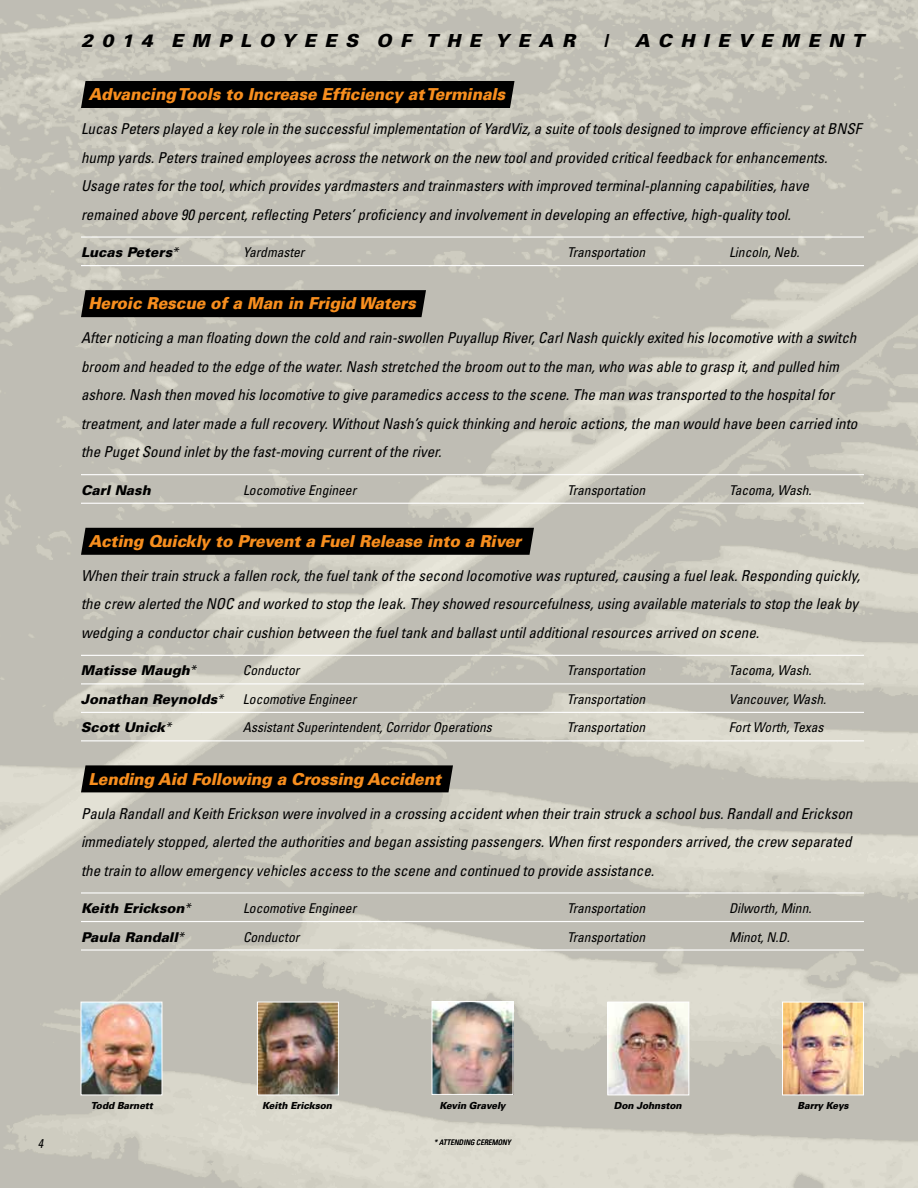
<style>
.page{position:relative;width:918px;height:1188px;background:#fff}
.page>*{position:absolute;margin:0;border:0;box-sizing:border-box;transform-origin:0 0}
.t1{font:italic 900 18px "Univers";letter-spacing:.475em;color:#000}
.t2{font:italic 900 16.5px "Univers";letter-spacing:-.005em;color:#f78e1e;scale:.95 1}
.t3{font:italic condensed 15px/28.5px "Univers";color:#000}
.t4{font:italic condensed 13.5px "Univers";color:#000}
.t5{font:italic 900 13.5px "Univers";color:#000}
.t6{font:italic condensed 12.75px "Univers";color:#000;scale:.95 1}
.t7{font:italic 900 9.75px "Univers";letter-spacing:-.005em;color:#000;scale:.95 1}
.t8{font:italic condensed 7.5px "Univers";letter-spacing:.015em;color:#000;scale:.95 1}
.s1{font-weight:400;font-stretch:condensed}
</style>
<div class="page">
<img style="left:0;top:0;width:918px;height:1188px">
<hr style="left:81px;top:236px;width:783px;height:2px;background:#fff">
<hr style="left:81px;top:265px;width:783px;height:1px;background:#fff">
<hr style="left:81px;top:474px;width:783px;height:1px;background:#fff">
<hr style="left:81px;top:503px;width:783px;height:1px;background:#fff">
<hr style="left:81px;top:655px;width:783px;height:1px;background:#fff">
<hr style="left:81px;top:683px;width:783px;height:1px;background:#fff">
<hr style="left:81px;top:712px;width:783px;height:1px;background:#fff">
<hr style="left:81px;top:740px;width:783px;height:1px;background:#fff">
<hr style="left:81px;top:892px;width:783px;height:2px;background:#fff">
<hr style="left:81px;top:921px;width:783px;height:1px;background:#fff">
<hr style="left:81px;top:949px;width:783px;height:2px;background:#fff">
<div style="left:81px;top:81px;width:433px;height:27px;background:#000"></div>
<div style="left:81px;top:290px;width:345px;height:27px;background:#000"></div>
<div style="left:81px;top:528px;width:453px;height:27px;background:#000"></div>
<div style="left:81px;top:765px;width:372px;height:27px;background:#000"></div>
<img style="left:83px;top:1004px;width:77px;height:89px">
<div style="left:81px;top:1002px;width:81px;height:93px;border:1px solid #fff"></div>
<img style="left:259px;top:1004px;width:78px;height:89px">
<div style="left:257px;top:1002px;width:82px;height:93px;border:1px solid #fff"></div>
<img style="left:434px;top:1003px;width:77px;height:90px">
<div style="left:432px;top:1001px;width:81px;height:94px;border:1px solid #fff"></div>
<img style="left:610px;top:1004px;width:77px;height:89px">
<div style="left:608px;top:1002px;width:81px;height:93px;border:1px solid #fff"></div>
<img style="left:784px;top:1004px;width:78px;height:89px">
<div style="left:782px;top:1002px;width:82px;height:93px;border:1px solid #fff"></div>
<p class="t1" style="left:81px;top:29px;width:496px">2014 EMPLOYEES OF THE YEAR</p>
<p class="t1" style="left:603px;top:29px;width:7px">|</p>
<p class="t1" style="left:635px;top:29px;width:231px">ACHIEVEMENT</p>
<p class="t2" style="left:88px;top:84px;width:440px">Advancing Tools to Increase Efficiency at Terminals</p>
<p class="t3" style="left:81px;top:114px;width:782px">Lucas Peters played a key role in the successful implementation of YardViz, a suite of tools designed to improve efficiency at BNSF hump yards. Peters trained employees across the network on the new tool and provided critical feedback for enhancements.<br>Usage rates for the tool, which provides yardmasters and trainmasters with improved terminal-planning capabilities, have remained above 90 percent, reflecting Peters’ proficiency and involvement in developing an effective, high-quality tool.</p>
<p class="t5" style="left:81px;top:244px;width:99px">Lucas Peters<span class="s1">*</span></p>
<p class="t4" style="left:243px;top:244px;width:63px">Yardmaster</p>
<p class="t4" style="left:567px;top:244px;width:80px">Transportation</p>
<p class="t4" style="left:729px;top:244px;width:72px">Lincoln, Neb.</p>
<p class="t2" style="left:88px;top:293px;width:346px">Heroic Rescue of a Man in Frigid Waters</p>
<p class="t3" style="left:81px;top:323px;width:778px">After noticing a man floating down the cold and rain-swollen Puyallup River, Carl Nash quickly exited his locomotive with a switch broom and headed to the edge of the water. Nash stretched the broom out to the man, who was able to grasp it, and pulled him ashore. Nash then moved his locomotive to give paramedics access to the scene. The man was transported to the hospital for treatment, and later made a full recovery. Without Nash’s quick thinking and heroic actions, the man would have been carried into the Puget Sound inlet by the fast-moving current of the river.</p>
<p class="t5" style="left:81px;top:482px;width:71px">Carl Nash</p>
<p class="t4" style="left:243px;top:481px;width:115px">Locomotive Engineer</p>
<p class="t4" style="left:567px;top:481px;width:80px">Transportation</p>
<p class="t4" style="left:729px;top:481px;width:84px">Tacoma, Wash.</p>
<p class="t2" style="left:88px;top:531px;width:457px">Acting Quickly to Prevent a Fuel Release into a River</p>
<p class="t3" style="left:81px;top:561px;width:781px">When their train struck a fallen rock, the fuel tank of the second locomotive was ruptured, causing a fuel leak. Responding quickly, the crew alerted the NOC and worked to stop the leak. They showed resourcefulness, using available materials to stop the leak by wedging a conductor chair cushion between the fuel tank and ballast until additional resources arrived on scene.</p>
<p class="t5" style="left:81px;top:662px;width:116px">Matisse Maugh<span class="s1">*</span></p>
<p class="t4" style="left:243px;top:662px;width:58px">Conductor</p>
<p class="t4" style="left:567px;top:662px;width:80px">Transportation</p>
<p class="t4" style="left:729px;top:662px;width:84px">Tacoma, Wash.</p>
<p class="t5" style="left:81px;top:691px;width:144px">Jonathan Reynolds<span class="s1">*</span></p>
<p class="t4" style="left:243px;top:691px;width:115px">Locomotive Engineer</p>
<p class="t4" style="left:567px;top:691px;width:80px">Transportation</p>
<p class="t4" style="left:729px;top:691px;width:99px">Vancouver, Wash.</p>
<p class="t5" style="left:81px;top:719px;width:92px">Scott Unick<span class="s1">*</span></p>
<p class="t4" style="left:243px;top:719px;width:250px">Assistant Superintendent, Corridor Operations</p>
<p class="t4" style="left:567px;top:719px;width:80px">Transportation</p>
<p class="t4" style="left:729px;top:719px;width:96px">Fort Worth, Texas</p>
<p class="t2" style="left:88px;top:769px;width:373px">Lending Aid Following a Crossing Accident</p>
<p class="t3" style="left:81px;top:799px;width:773px;text-align:justify">Paula Randall and Keith Erickson were involved in a crossing accident when their train struck a school bus. Randall and Erickson immediately stopped, alerted the authorities and began assisting passengers. When first responders arrived, the crew separated the train to allow emergency vehicles access to the scene and continued to provide assistance.</p>
<p class="t5" style="left:81px;top:900px;width:111px">Keith Erickson<span class="s1">*</span></p>
<p class="t4" style="left:243px;top:900px;width:115px">Locomotive Engineer</p>
<p class="t4" style="left:567px;top:900px;width:80px">Transportation</p>
<p class="t4" style="left:729px;top:900px;width:84px">Dilworth, Minn.</p>
<p class="t5" style="left:81px;top:928px;width:104px">Paula Randall<span class="s1">*</span></p>
<p class="t4" style="left:243px;top:928px;width:58px">Conductor</p>
<p class="t4" style="left:567px;top:928px;width:80px">Transportation</p>
<p class="t4" style="left:729px;top:928px;width:62px">Minot, N.D.</p>
<p class="t6" style="left:38px;top:1136px;width:7px">4</p>
<p class="t7" style="left:91px;top:1099px;width:67px">Todd Barnett</p>
<p class="t7" style="left:262px;top:1099px;width:75px">Keith Erickson</p>
<p class="t7" style="left:439px;top:1099px;width:71px">Kevin Gravely</p>
<p class="t7" style="left:614px;top:1099px;width:73px">Don Johnston</p>
<p class="t7" style="left:797px;top:1099px;width:55px">Barry Keys</p>
<p class="t8" style="left:434px;top:1138px;width:82px">* ATTENDING CEREMONY</p>
</div>
